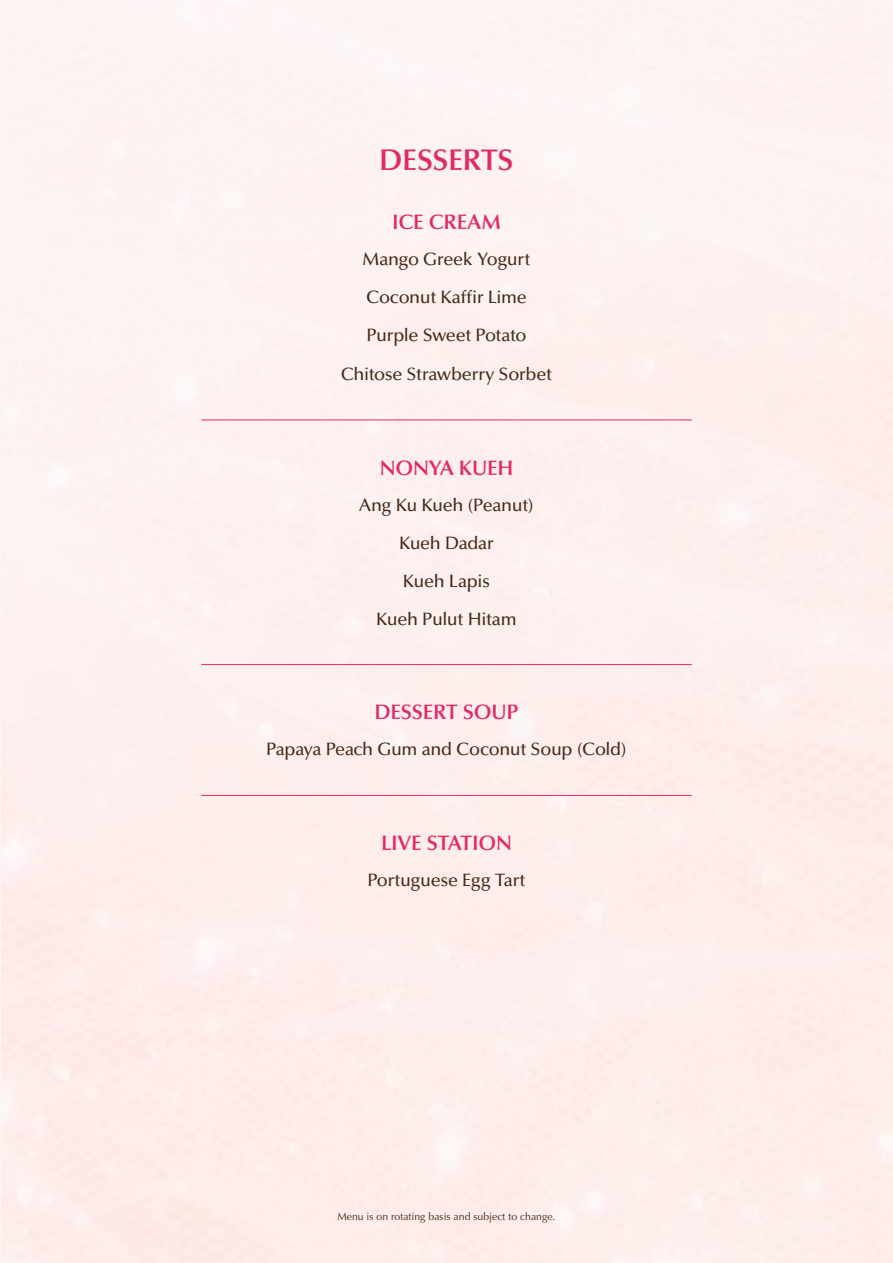
<style>
.page{position:relative;width:893px;height:1263px;background:#fff}
.page>*{position:absolute;margin:0;border:0;box-sizing:border-box;transform-origin:0 0}
.t1{font:600 30px "Optima LT Pro";letter-spacing:-.01em;color:#e32965}
.t2{font:600 21px "Optima LT Pro";letter-spacing:-.01em;color:#e32965}
.t3{font:500 18px/38.2px "Optima LT Pro";letter-spacing:-.02em;color:#472a18;text-align:center}
.t4{font:10.5px "Optima LT Pro";color:#472a18}
</style>
<div class="page">
<hr style="left:201px;top:664px;width:491px;height:1px;background:#e32965">
<hr style="left:201px;top:795px;width:491px;height:1px;background:#e32965">
<hr style="left:201px;top:420px;width:491px;height:1px;background:#e32965">
<h1 class="t1" style="left:379px;top:141px;width:136px">DESSERTS</h1>
<p class="t2" style="left:392px;top:209px;width:110px">ICE CREAM</p>
<p class="t3" style="left:341px;top:240px;width:213px">Mango Greek Yogurt<br>Coconut Kaffir Lime<br>Purple Sweet Potato<br>Chitose Strawberry Sorbet</p>
<p class="t2" style="left:380px;top:454px;width:135px">NONYA KUEH</p>
<p class="t3" style="left:359px;top:485px;width:176px">Ang Ku Kueh (Peanut)<br>Kueh Dadar<br>Kueh Lapis<br>Kueh Pulut Hitam</p>
<p class="t2" style="left:374px;top:699px;width:146px">DESSERT SOUP</p>
<p class="t3" style="left:266px;top:730px;width:362px">Papaya Peach Gum and Coconut Soup (Cold)</p>
<p class="t2" style="left:381px;top:829px;width:132px">LIVE STATION</p>
<p class="t3" style="left:367px;top:860px;width:160px">Portuguese Egg Tart</p>
<p class="t4" style="left:337px;top:1210px;width:220px">Menu is on rotating basis and subject to change.</p>
</div>
